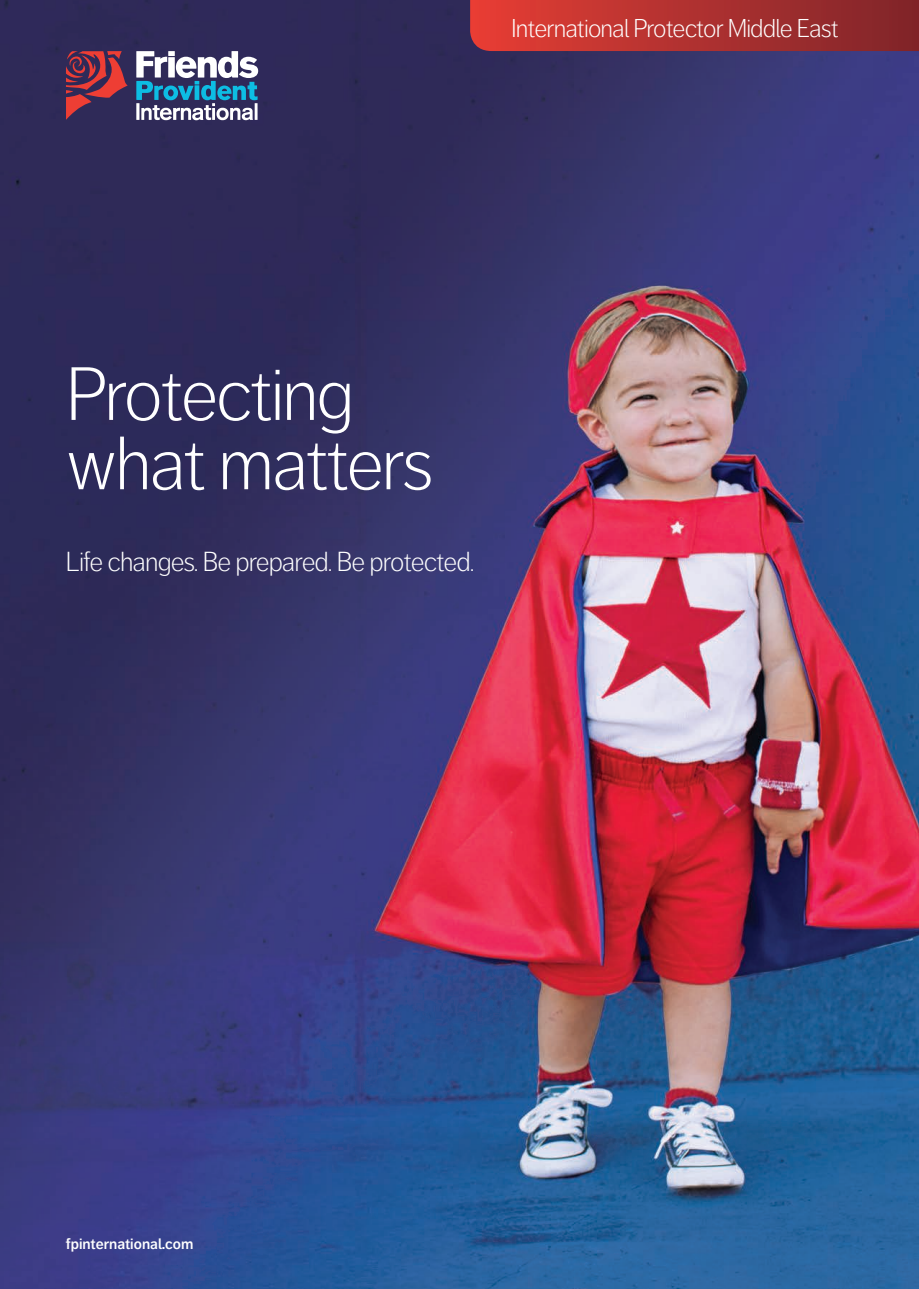
<style>
.page{position:relative;width:919px;height:1289px;background:#fff}
.page>*{position:absolute;margin:0;border:0;box-sizing:border-box;transform-origin:0 0}
.t1{font:300 74.55px/69.3px "Friends Life Dagny";letter-spacing:-.04em;color:#fff}
.t2{font:300 27.3px "Friends Life Dagny";letter-spacing:-.035em;color:#fff}
.t3{font:300 25.5px "Friends Life Dagny";letter-spacing:-.035em;color:#fff}
.t4{font:600 15px "Friends Life Dagny";color:#fff}
</style>
<div class="page">
<img style="left:0;top:0;width:918px;height:1288px">
<svg style="left:470px;top:0;width:448px;height:51px;background:#b0312f"></svg>
<svg style="left:66px;top:51px;width:62px;height:69px;background:#76314a"></svg>
<svg style="left:136px;top:51px;width:122px;height:69px"></svg>
<p class="t3" style="left:511px;top:14px;width:329px">International Protector Middle East</p>
<h1 class="t1" style="left:66px;top:360px;width:369px">Protecting what matters</h1>
<p class="t2" style="left:66px;top:546px;width:410px">Life changes. Be prepared. Be protected.</p>
<p class="t4" style="left:66px;top:1234px;width:129px">fpinternational.com</p>
</div>
